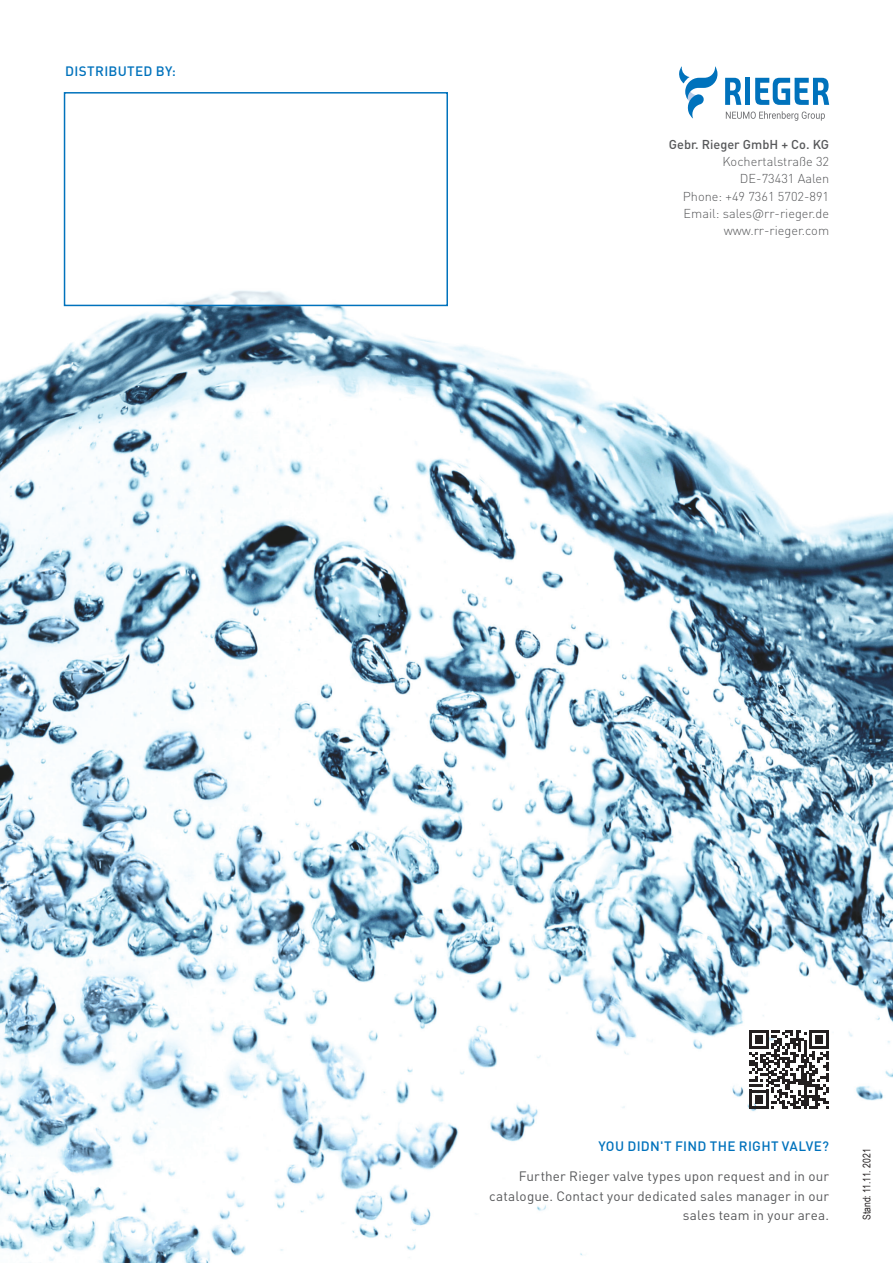
<style>
.page{position:relative;width:893px;height:1263px;background:#fff}
.page>*{position:absolute;margin:0;border:0;box-sizing:border-box;transform-origin:0 0}
.t1{font:13.5px/19.5px "DINOT";letter-spacing:.01em;color:#57585a;text-align:right}
.t2{font:500 13.5px "DINOT";letter-spacing:.02em;color:#0072bc}
.t3{font:300 12.75px/17.2px "DINOT";color:#57585a;text-align:right}
.t4{font:500 12.75px "DINOT";color:#57585a}
.t5{font:10.5px "Arial Narrow";color:#231f20}
</style>
<div class="page">
<img style="left:0;top:153px;width:893px;height:1110px">
<div style="left:65px;top:93px;width:382px;height:212px;background:#fff"></div>
<div style="left:64px;top:92px;width:384px;height:214px;border:2px solid #0072bc"></div>
<svg style="left:749px;top:1030px;width:79px;height:79px"></svg>
<svg style="left:679px;top:66px;width:38px;height:53px"></svg>
<svg style="left:726px;top:111px;width:99px;height:10px"></svg>
<svg style="left:725px;top:78px;width:16px;height:27px"></svg>
<div style="left:745px;top:78px;width:5px;height:27px;background:#0072bc"></div>
<svg style="left:755px;top:78px;width:74px;height:27px"></svg>
<p class="t2" style="left:65px;top:62px;width:112px">DISTRIBUTED BY:</p>
<p class="t4" style="left:669px;top:136px;width:162px">Gebr. Rieger GmbH + Co. KG</p>
<p class="t3" style="left:683px;top:152px;width:148px">Kochertalstraße 32<br>DE-73431 Aalen<br>Phone: +49 7361 5702-891<br>Email: sales@rr-rieger.de www.rr-rieger.com</p>
<p class="t2" style="left:598px;top:1136px;width:232px">YOU DIDN'T FIND THE RIGHT VALVE?</p>
<p class="t1" style="left:489px;top:1166px;width:341px">Further Rieger valve types upon request and in our catalogue. Contact your dedicated sales manager in our sales team in your area.</p>
<p class="t5" style="left:859px;top:1220px;width:73px;rotate:-90deg">Stand: 11.11. 2021</p>
</div>
